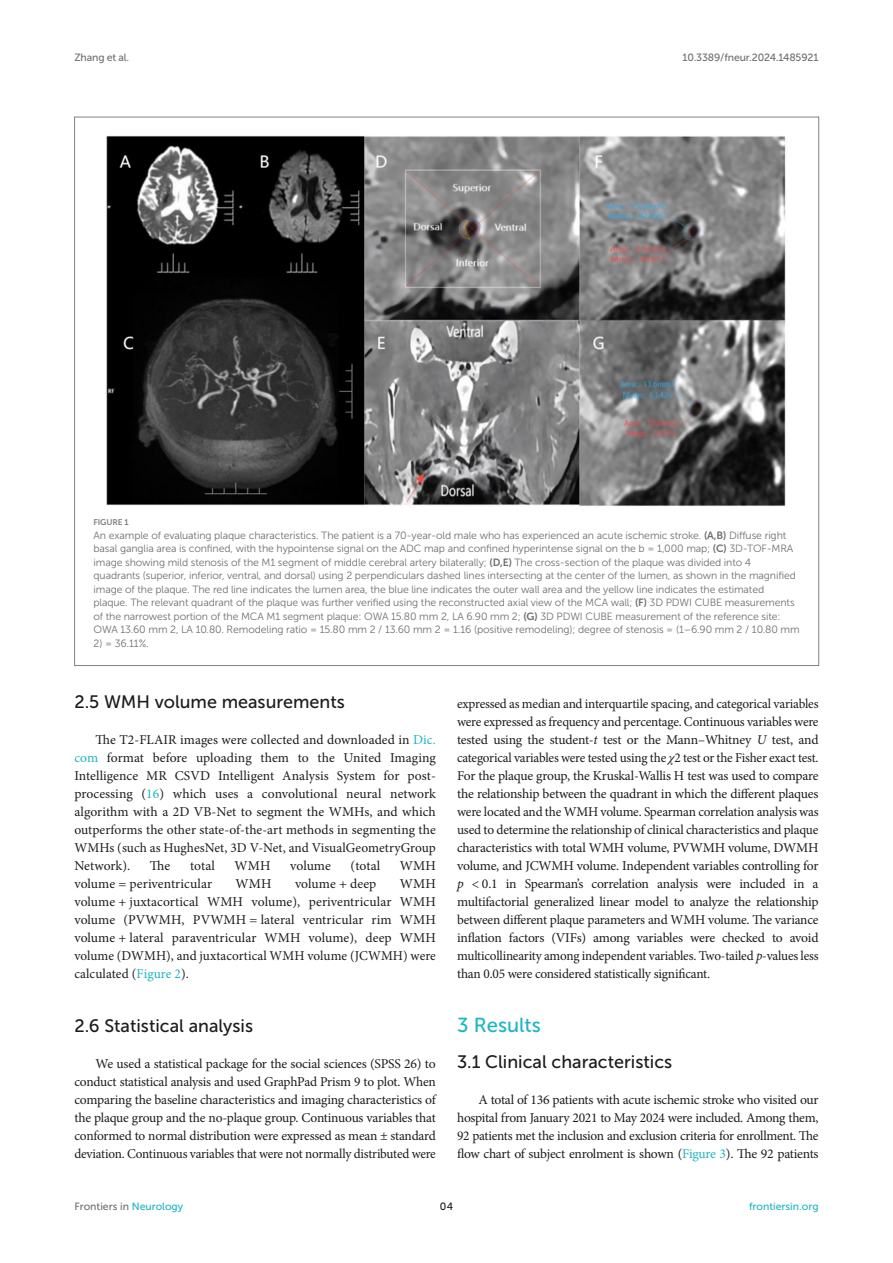
<style>
.page{position:relative;width:893px;height:1263px;background:#fff}
.page>*{position:absolute;margin:0;border:0;box-sizing:border-box;transform-origin:0 0}
.HEAD_1{font:20.25px "Museo Sans 500";color:#1db5c3}
.HEAD_2{font:18px "Museo Sans 500";color:#1b1c1b}
.HEAD_2_after_HEAD_1{font:18px "Museo Sans 500";color:#1b1c1b}
.TEXT{font:13.5px/18px "Minion Pro";letter-spacing:-.01em;color:#1b1c1b;text-align:justify}
.FIG_LEG{font:10.5px/13.5px "Museo Sans 300";letter-spacing:-.01em;color:#706f70}
.t1{font:10.5px "Museo Sans 500";letter-spacing:-.015em;color:#706f70}
.t2{font:10.5px "Museo Sans 500";color:#1db5c3}
.t3{font:10.5px "Museo Sans 500";color:#1b1c1b}
.FIG_HD{font:8.25px "Museo Sans 700";letter-spacing:-.01em;color:#7e7f7f}
.s1{font-family:"Museo Sans 700"}
.s2{color:#1db5c3}
.s3{font-style:italic}
.s4{font-family:"STIX General";font-style:italic}
</style>
<div class="page">
<img style="left:106px;top:136px;width:680px;height:370px">
<p class="t1" style="left:74px;top:51px;width:56px">Zhang et al.</p>
<p class="t1" style="left:682px;top:51px;width:138px">10.3389/fneur.2024.1485921</p>
<p class="FIG_HD" style="left:94px;top:518px;width:37px">FIGURE 1</p>
<p class="FIG_LEG" style="left:94px;top:528px;width:708px">An example of evaluating plaque characteristics. The patient is a 70-year-old male who has experienced an acute ischemic stroke. <span class="s1">(A,B)</span> Diffuse right basal ganglia area is confined, with the hypointense signal on the ADC map and confined hyperintense signal on the b = 1,000 map; <span class="s1">(C)</span> 3D-TOF-MRA image showing mild stenosis of the M1 segment of middle cerebral artery bilaterally; <span class="s1">(D,E)</span> The cross-section of the plaque was divided into 4 quadrants (superior, inferior, ventral, and dorsal) using 2 perpendiculars dashed lines intersecting at the center of the lumen, as shown in the magnified image of the plaque. The red line indicates the lumen area, the blue line indicates the outer wall area and the yellow line indicates the estimated plaque. The relevant quadrant of the plaque was further verified using the reconstructed axial view of the MCA wall; <span class="s1">(F)</span> 3D PDWI CUBE measurements of the narrowest portion of the MCA M1 segment plaque: OWA 15.80 mm 2, LA 6.90 mm 2; <span class="s1">(G)</span> 3D PDWI CUBE measurement of the reference site:<br>OWA 13.60 mm 2, LA 10.80. Remodeling ratio = 15.80 mm 2 / 13.60 mm 2 = 1.16 (positive remodeling); degree of stenosis = (1–6.90 mm 2 / 10.80 mm</p>
<p class="FIG_LEG" style="left:94px;top:636px;width:57px">2) = 36.11%.</p>
<p class="HEAD_2" style="left:74px;top:692px;width:272px">2.5 WMH volume measurements</p>
<p class="TEXT" style="left:74px;top:731px;width:363px;text-indent:21px">The T2-FLAIR images were collected and downloaded in <span class="s2">Dic. com</span> format before uploading them to the United Imaging Intelligence MR CSVD Intelligent Analysis System for post&shy;processing (<span class="s2">16</span>) which uses a convolutional neural network algorithm with a 2D VB-Net to segment the WMHs, and which outperforms the other state-of-the-art methods in segmenting the WMHs (such as HughesNet, 3D V-Net, and VisualGeometryGroup Network).</p>
<p class="TEXT" style="left:150px;top:857px;width:22px">The</p>
<p class="TEXT" style="left:190px;top:857px;width:26px">total</p>
<p class="TEXT" style="left:235px;top:857px;width:37px">WMH</p>
<p class="TEXT" style="left:290px;top:857px;width:42px">volume</p>
<p class="TEXT" style="left:351px;top:857px;width:31px">(total</p>
<p class="TEXT" style="left:400px;top:857px;width:37px">WMH</p>
<p class="TEXT" style="left:74px;top:875px;width:139px">volume = periventricular</p>
<p class="TEXT" style="left:236px;top:875px;width:37px">WMH</p>
<p class="TEXT" style="left:295px;top:875px;width:83px">volume + deep</p>
<p class="TEXT" style="left:74px;top:875px;width:363px;text-indent:325px">WMH volume + juxtacortical WMH volume), periventricular WMH volume (PVWMH, PVWMH = lateral ventricular rim WMH volume + lateral paraventricular WMH volume), deep WMH volume (DWMH), and juxtacortical WMH volume (JCWMH) were calculated (<span class="s2">Figure 2</span>).</p>
<p class="HEAD_2" style="left:74px;top:1016px;width:180px">2.6 Statistical analysis</p>
<p class="TEXT" style="left:74px;top:1055px;width:363px;text-indent:21px">We used a statistical package for the social sciences (SPSS 26) to conduct statistical analysis and used GraphPad Prism 9 to plot. When comparing the baseline characteristics and imaging characteristics of the plaque group and the no-plaque group. Continuous variables that conformed to normal distribution were expressed as mean ± standard deviation. Continuous variables that were not normally distributed were</p>
<p class="TEXT" style="left:457px;top:695px;width:363px">expressed as median and interquartile spacing, and categorical variables were expressed as frequency and percentage. Continuous variables were tested using the student-<span class="s3">t</span> test or the Mann–Whitney <span class="s3">U</span> test, and categorical variables were tested using the <span class="s4">χ</span>2 test or the Fisher exact test.<br>For the plaque group, the Kruskal-Wallis H test was used to compare the relationship between the quadrant in which the different plaques were located and the WMH volume. Spearman correlation analysis was used to determine the relationship of clinical characteristics and plaque characteristics with total WMH volume, PVWMH volume, DWMH volume, and JCWMH volume. Independent variables controlling for <span class="s3">p</span> &lt; 0.1 in Spearman’s correlation analysis were included in a multifactorial generalized linear model to analyze the relationship between different plaque parameters and WMH volume. The variance inflation factors (VIFs) among variables were checked to avoid multicollinearity among independent variables. Two-tailed <span class="s3">p</span>-values less than 0.05 were considered statistically significant.</p>
<p class="HEAD_1" style="left:457px;top:1014px;width:85px">3 Results</p>
<p class="HEAD_2_after_HEAD_1" style="left:457px;top:1052px;width:217px">3.1 Clinical characteristics</p>
<p class="TEXT" style="left:457px;top:1091px;width:363px;text-indent:21px">A total of 136 patients with acute ischemic stroke who visited our hospital from January 2021 to May 2024 were included. Among them, 92 patients met the inclusion and exclusion criteria for enrollment. The flow chart of subject enrolment is shown (<span class="s2">Figure 3</span>). The 92 patients</p>
<p class="t1" style="left:74px;top:1200px;width:110px">Frontiers in <span class="s2">Neurology</span></p>
<p class="t3" style="left:440px;top:1200px;width:15px">04</p>
<p class="t2" style="left:749px;top:1200px;width:71px">frontiersin.org</p>
</div>
